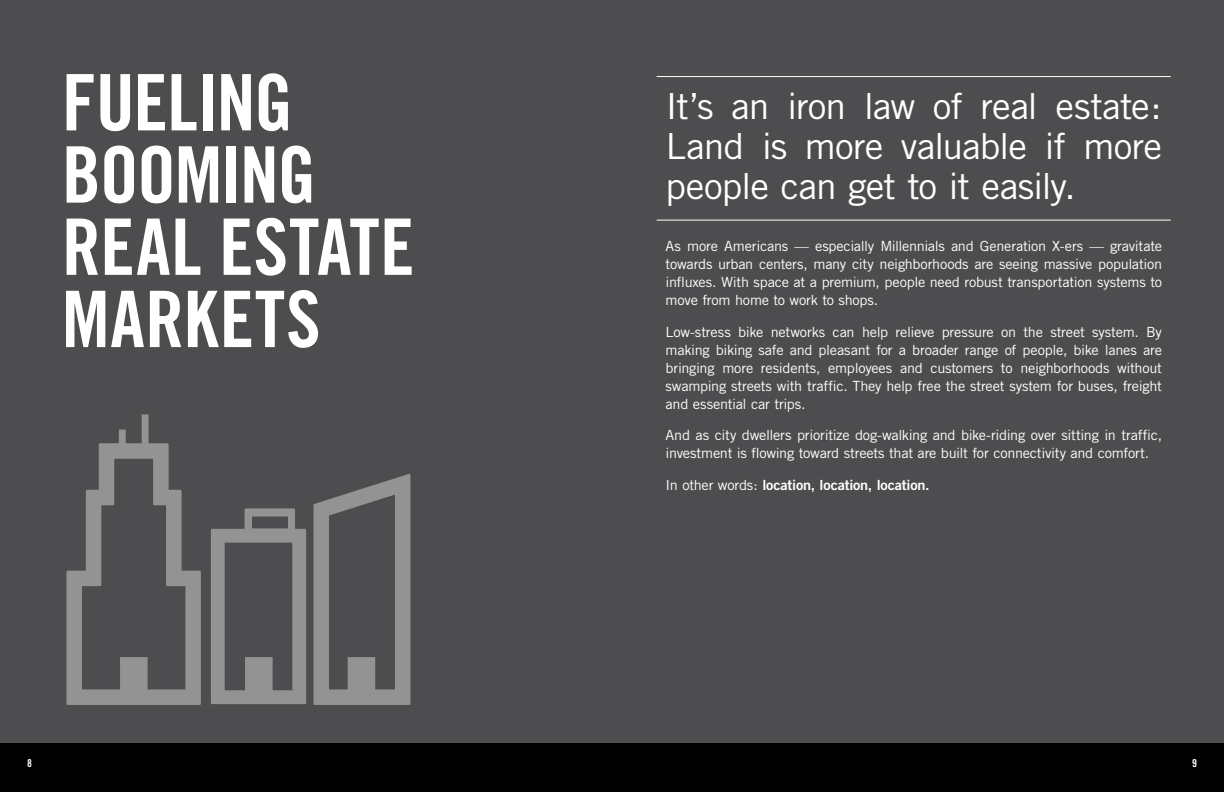
<style>
.page{position:relative;width:1224px;height:792px;background:#fff}
.page>*{position:absolute;margin:0;border:0;box-sizing:border-box;transform-origin:0 0}
.t1{font:78px/72.2px "Trade Gothic Bold Cond Twenty";letter-spacing:-.01em;color:#fff}
.t2{font:36px/40px "Trade Gothic";letter-spacing:-.025em;color:#fff;text-align:justify}
.t3{font:14px/18px "Trade Gothic";letter-spacing:-.015em;color:#fff;text-align:justify}
.t4{font:14px "Trade Gothic Bold Two";letter-spacing:-.015em;color:#fff}
.t5{font:10.9px "Trade Gothic Bold Cond Twenty";color:#fff}
.s1{font-family:"Trade Gothic"}
</style>
<div class="page">
<div style="left:0;top:743px;width:1224px;height:49px;background:#000"></div>
<div style="left:0;top:0;width:1224px;height:743px;background:#4d4d4f"></div>
<hr style="left:657px;top:76px;width:514px;height:1px;background:#fff">
<hr style="left:657px;top:220px;width:514px;height:1px;background:#fff">
<svg style="left:211px;top:508px;width:95px;height:196px"></svg>
<svg style="left:313px;top:474px;width:97px;height:231px"></svg>
<svg style="left:66px;top:414px;width:135px;height:291px"></svg>
<h1 class="t1" style="left:62px;top:66px;width:354px">FUELING<br>BOOMING<br>REAL ESTATE<br>MARKETS</h1>
<h2 class="t2" style="left:666px;top:86px;width:498px">It’s an iron law of real estate:<br>Land is more valuable if more people can get to it easily.</h2>
<p class="t3" style="left:666px;top:237px;width:498px">As more Americans — especially Millennials and Generation X-ers — gravitate towards urban centers, many city neighborhoods are seeing massive population influxes. With space at a premium, people need robust transportation systems to move from home to work to shops.</p>
<p class="t3" style="left:666px;top:322px;width:498px">Low-stress bike networks can help relieve pressure on the street system. By making biking safe and pleasant for a broader range of people, bike lanes are bringing more residents, employees and customers to neighborhoods without swamping streets with traffic. They help free the street system for buses, freight and essential car trips.</p>
<p class="t3" style="left:666px;top:426px;width:498px">And as city dwellers prioritize dog-walking and bike-riding over sitting in traffic, investment is flowing toward streets that are built for connectivity and comfort.</p>
<p class="t4" style="left:666px;top:476px;width:265px"><span class="s1">In other words:</span> location, location, location.</p>
<p class="t5" style="left:27px;top:757px;width:6px">8</p>
<p class="t5" style="left:1192px;top:757px;width:6px">9</p>
</div>
